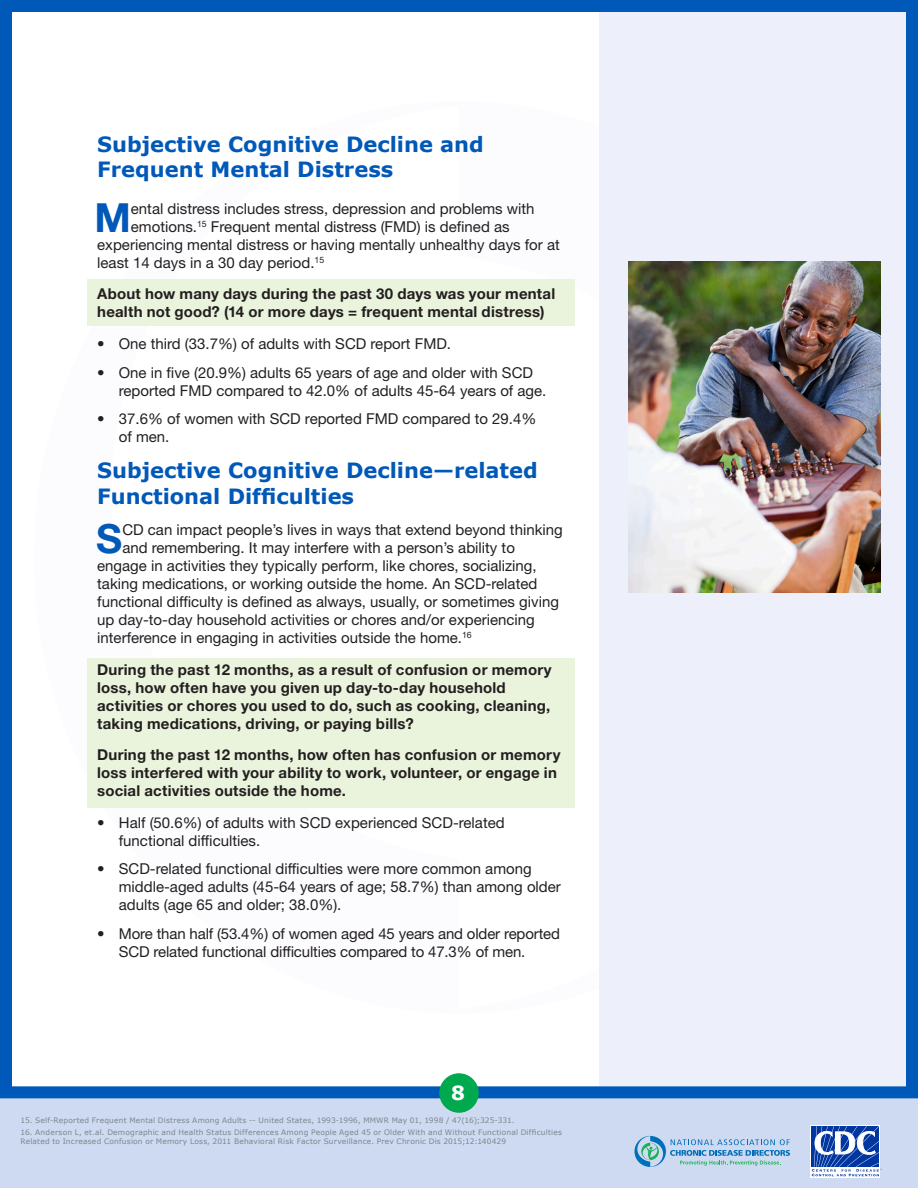
<style>
.page{position:relative;width:918px;height:1188px;background:#fff}
.page>*{position:absolute;margin:0;border:0;box-sizing:border-box;transform-origin:0 0}
.Initial_Cap{font:700 40.2px "Helvetica Neue LT Std";color:#0058b8}
.t1{font:700 21px/25.2px "Verdana";color:#0058b8}
.t2{font:700 19.5px "Verdana";color:#fff}
.Initial_Cap-2{font:15px/18px "Helvetica Neue LT Std";color:#231f20}
.Body_Text{font:700 15px/18px "Helvetica Neue LT Std";letter-spacing:.015em;color:#231f20}
.footnote{font:7.5px/9px "Verdana";letter-spacing:.025em;color:#7c868d}
</style>
<div class="page">
<div style="left:0;top:1098px;width:918px;height:90px;background:#cedaf1"></div>
<div style="left:0;top:0;width:918px;height:1098px;border:12px solid #0058b8"></div>
<svg style="left:635px;top:1136px;width:155px;height:31px"></svg>
<svg style="left:811px;top:1125px;width:69px;height:53px"></svg>
<svg style="left:812px;top:1126px;width:70px;height:50px;background:#6989c7"></svg>
<div style="left:439px;top:1073px;width:40px;height:40px;background:#00a84e;border-radius:50%"></div>
<div style="left:87px;top:280px;width:488px;height:46px;background:#eaf3dc"></div>
<div style="left:87px;top:658px;width:488px;height:149px;background:#eaf3dc"></div>
<div style="left:599px;top:12px;width:307px;height:1073px;background:#edf0fa"></div>
<img style="left:629px;top:262px;width:251px;height:330px">
<h2 class="t1" style="left:97px;top:131px;width:388px">Subjective Cognitive Decline and<br>Frequent Mental Distress</h2>
<p class="Initial_Cap" style="left:94px;top:193px;width:38px">M</p>
<p class="Initial_Cap-2" style="left:131px;top:199px;width:405px">ental distress includes stress, depression and problems with</p>
<p class="Initial_Cap-2" style="left:131px;top:217px;width:380px">emotions.<sup>15</sup> Frequent mental distress (FMD) is defined as</p>
<p class="Initial_Cap-2" style="left:97px;top:235px;width:464px">experiencing mental distress or having mentally unhealthy days for at</p>
<p class="Initial_Cap-2" style="left:97px;top:253px;width:229px">least 14 days in a 30 day period.<sup>15</sup></p>
<p class="Body_Text" style="left:97px;top:285px;width:460px">About how many days during the past 30 days was your mental health not good? (14 or more days = frequent mental distress)</p>
<p class="Initial_Cap-2" style="left:97px;top:334px;width:355px">• One third (33.7%) of adults with SCD report FMD.</p>
<p class="Initial_Cap-2" style="left:119px;top:363px;width:429px;text-indent:-22px">• One in five (20.9%) adults 65 years of age and older with SCD reported FMD compared to 42.0% of adults 45-64 years of age.</p>
<p class="Initial_Cap-2" style="left:119px;top:410px;width:419px;text-indent:-22px">• 37.6% of women with SCD reported FMD compared to 29.4% of men.</p>
<h2 class="t1" style="left:97px;top:458px;width:442px">Subjective Cognitive Decline—related<br>Functional Difficulties</h2>
<p class="Initial_Cap" style="left:96px;top:514px;width:28px">S</p>
<p class="Initial_Cap-2" style="left:122px;top:521px;width:442px">CD can impact people’s lives in ways that extend beyond thinking</p>
<p class="Initial_Cap-2" style="left:122px;top:539px;width:394px">and remembering. It may interfere with a person’s ability to</p>
<p class="Initial_Cap-2" style="left:97px;top:557px;width:441px">engage in activities they typically perform, like chores, socializing,</p>
<p class="Initial_Cap-2" style="left:97px;top:575px;width:442px">taking medications, or working outside the home. An SCD-related</p>
<p class="Initial_Cap-2" style="left:97px;top:593px;width:463px">functional difficulty is defined as always, usually, or sometimes giving</p>
<p class="Initial_Cap-2" style="left:97px;top:611px;width:439px">up day-to-day household activities or chores and/or experiencing</p>
<p class="Initial_Cap-2" style="left:97px;top:629px;width:376px">interference in engaging in activities outside the home.<sup>16</sup></p>
<p class="Body_Text" style="left:97px;top:660px;width:456px">During the past 12 months, as a result of confusion or memory loss, how often have you given up day-to-day household activities or chores you used to do, such as cooking, cleaning, taking medications, driving, or paying bills?</p>
<p class="Body_Text" style="left:97px;top:745px;width:465px">During the past 12 months, how often has confusion or memory loss interfered with your ability to work, volunteer, or engage in social activities outside the home.</p>
<p class="Initial_Cap-2" style="left:119px;top:813px;width:387px;text-indent:-22px">• Half (50.6%) of adults with SCD experienced SCD-related functional difficulties.</p>
<p class="Initial_Cap-2" style="left:119px;top:860px;width:444px;text-indent:-22px">• SCD-related functional difficulties were more common among middle-aged adults (45-64 years of age; 58.7%) than among older adults (age 65 and older; 38.0%).</p>
<p class="Initial_Cap-2" style="left:119px;top:925px;width:443px;text-indent:-22px">• More than half (53.4%) of women aged 45 years and older reported<br>SCD related functional difficulties compared to 47.3% of men.</p>
<h3 class="t2" style="left:451px;top:1080px;width:15px">8</h3>
<p class="footnote" style="left:20px;top:1116px;width:496px">15. Self-Reported Frequent Mental Distress Among Adults -- United States, 1993-1996, MMWR May 01, 1998 / 47(16);325-331.</p>
<p class="footnote" style="left:20px;top:1128px;width:543px">16. Anderson L, et.al. Demographic and Health Status Differences Among People Aged 45 or Older With and Without Functional Difficulties<br>Related to Increased Confusion or Memory Loss, 2011 Behavioral Risk Factor Surveillance. Prev Chronic Dis 2015;12:140429</p>
</div>
